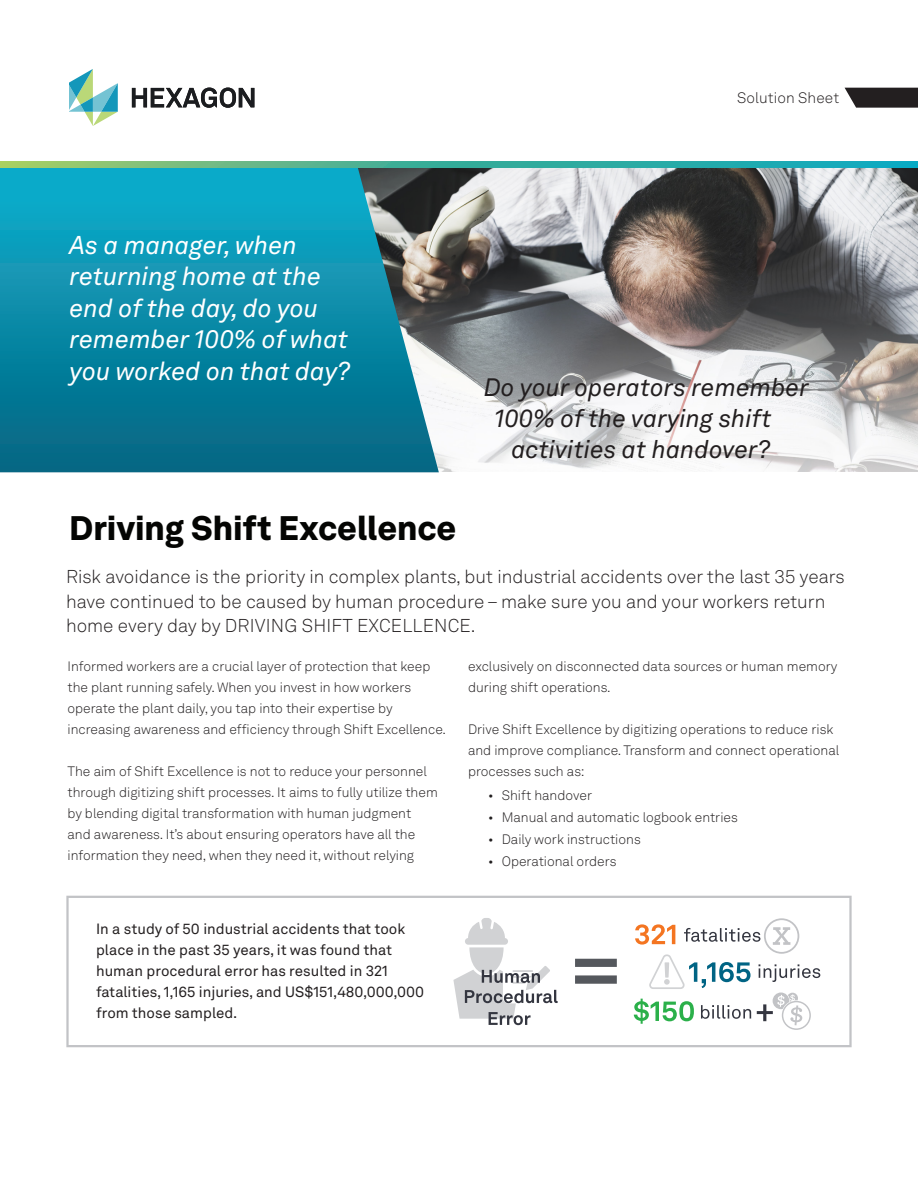
<style>
.page{position:relative;width:918px;height:1188px;background:#fff}
.page>*{position:absolute;margin:0;border:0;box-sizing:border-box;transform-origin:0 0}
.Cover_-_Title{font:900 33.6px "Hexagon Akkurat";color:#040503}
.Body_Paragraph_Style{font:italic 25.5px/31.5px "Hexagon Akkurat";color:#fff}
.Body_Paragraph_Style-2{font:italic 24.9px "Hexagon Akkurat";color:#231f20}
.Body_Paragraph_Style-3{font:300 18.45px/24.6px "Hexagon Akkurat";color:#231f20}
.DS-Document_type_nam{font:300 15px "Hexagon Akkurat";letter-spacing:.005em;color:#231f20}
.Body_Paragraph_Style-4{font:14.7px/21px "Hexagon Akkurat";color:#231f20}
.Body_Paragraph_Style-5{font:300 13.5px/21px "Hexagon Akkurat";color:#201d1e}
</style>
<div class="page">
<div style="left:66px;top:896px;width:786px;height:151px;border:2px solid #c2c3c6"></div>
<svg style="left:575px;top:959px;width:42px;height:25px"></svg>
<svg style="left:453px;top:918px;width:105px;height:107px"></svg>
<svg style="left:634px;top:918px;width:186px;height:112px"></svg>
<img style="left:439px;top:168px;width:479px;height:303px">
<svg style="left:0;top:168px;width:439px;height:304px;background:#1488a2"></svg>
<svg style="left:845px;top:88px;width:73px;height:20px"></svg>
<svg style="left:132px;top:88px;width:122px;height:20px"></svg>
<svg style="left:69px;top:69px;width:49px;height:57px"></svg>
<svg style="left:0;top:162px;width:918px;height:6px;background:#48b297"></svg>
<p class="DS-Document_type_nam" style="left:737px;top:88px;width:104px">Solution Sheet</p>
<p class="Body_Paragraph_Style" style="left:69px;top:228px;width:282px">As a manager, when returning home at the end of the day, do you remember 100% of what you worked on that day?</p>
<p class="Cover_-_Title" style="left:69px;top:501px;width:389px">Driving Shift Excellence</p>
<p class="Body_Paragraph_Style-2" style="left:483px;top:369px;width:327px">Do your operators remember</p>
<p class="Body_Paragraph_Style-2" style="left:494px;top:400px;width:278px">100% of the varying shift</p>
<p class="Body_Paragraph_Style-2" style="left:511px;top:431px;width:260px">activities at handover?</p>
<p class="Body_Paragraph_Style-3" style="left:66px;top:564px;width:780px">Risk avoidance is the priority in complex plants, but industrial accidents over the last 35 years have continued to be caused by human procedure – make sure you and your workers return home every day by DRIVING SHIFT EXCELLENCE.</p>
<p class="Body_Paragraph_Style-5" style="left:68px;top:655px;width:380px">Informed workers are a crucial layer of protection that keep the plant running safely. When you invest in how workers operate the plant daily, you tap into their expertise by increasing awareness and efficiency through Shift Excellence.</p>
<p class="Body_Paragraph_Style-5" style="left:68px;top:760px;width:372px">The aim of Shift Excellence is not to reduce your personnel through digitizing shift processes. It aims to fully utilize them by blending digital transformation with human judgment and awareness. It’s about ensuring operators have all the information they need, when they need it, without relying</p>
<p class="Body_Paragraph_Style-4" style="left:96px;top:918px;width:330px">In a study of 50 industrial accidents that took place in the past 35 years, it was found that human procedural error has resulted in 321 fatalities, 1,165 injuries, and US$151,480,000,000 from those sampled.</p>
<p class="Body_Paragraph_Style-5" style="left:468px;top:655px;width:371px">exclusively on disconnected data sources or human memory during shift operations.</p>
<p class="Body_Paragraph_Style-5" style="left:468px;top:718px;width:373px">Drive Shift Excellence by digitizing operations to reduce risk and improve compliance. Transform and connect operational processes such as:</p>
<p class="Body_Paragraph_Style-5" style="left:488px;top:785px;width:105px">• Shift handover</p>
<p class="Body_Paragraph_Style-5" style="left:488px;top:807px;width:251px">• Manual and automatic logbook entries</p>
<p class="Body_Paragraph_Style-5" style="left:488px;top:828px;width:154px">• Daily work instructions</p>
<p class="Body_Paragraph_Style-5" style="left:488px;top:850px;width:130px">• Operational orders</p>
</div>
